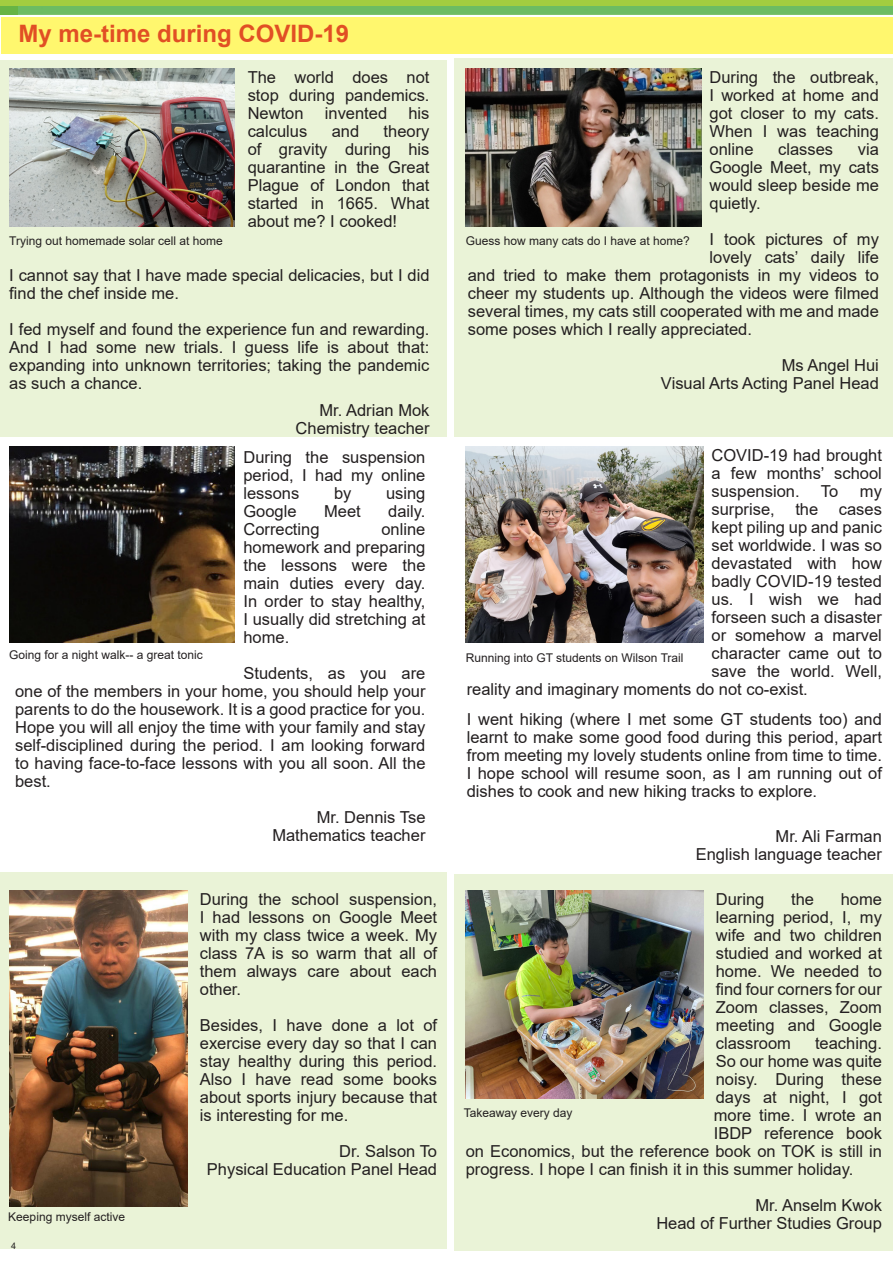
<style>
.page{position:relative;width:893px;height:1263px;background:#fff}
.page>*{position:absolute;margin:0;border:0;box-sizing:border-box;transform-origin:0 0}
.t1{font:700 24px "Arial";color:#e14f24}
.t2{font:16.5px/18px "Arial";color:#231f20;text-align:justify}
.t3{font:12px "Arial";color:#231f20}
.t4{font:9px "Arial";color:#231f20}
</style>
<div class="page">
<div style="left:0;top:872px;width:446px;height:377px;background:#eaf3d7"></div>
<div style="left:454px;top:874px;width:439px;height:377px;background:#eaf3d7"></div>
<div style="left:0;top:0;width:893px;height:15px;background:#a2cd40"></div>
<div style="left:0;top:6px;width:893px;height:9px;background:#67b445"></div>
<img style="left:19px;top:6px;width:874px;height:9px">
<div style="left:1px;top:17px;width:892px;height:36px;background:#fff76e"></div>
<div style="left:0;top:60px;width:446px;height:377px;background:#eaf3d7"></div>
<div style="left:454px;top:58px;width:439px;height:379px;background:#eaf3d7"></div>
<img style="left:9px;top:69px;width:226px;height:157px">
<img style="left:466px;top:447px;width:237px;height:196px">
<img style="left:466px;top:69px;width:235px;height:157px">
<img style="left:9px;top:447px;width:226px;height:196px">
<img style="left:9px;top:890px;width:178px;height:316px">
<img style="left:466px;top:890px;width:237px;height:208px">
<p class="t1" style="left:18px;top:17px;width:332px">My me-time during COVID-19</p>
<p class="t2" style="left:248px;top:68px;width:183px">The world does not stop during pandemics.<br>Newton</p>
<p class="t2" style="left:709px;top:68px;width:171px">During the outbreak, I worked at home and got closer to my cats.<br>When I was teaching online</p>
<p class="t2" style="left:325px;top:104px;width:64px">invented</p>
<p class="t2" style="left:408px;top:104px;width:23px">his</p>
<p class="t2" style="left:248px;top:122px;width:183px;text-indent:136px">theory of gravity during his quarantine in the Great Plague of London that started in 1665. What about me? I cooked!</p>
<p class="t2" style="left:248px;top:122px;width:61px">calculus</p>
<p class="t2" style="left:332px;top:122px;width:29px">and</p>
<p class="t2" style="left:709px;top:140px;width:171px;text-indent:148px">via Google Meet, my cats would sleep beside me quietly.</p>
<p class="t2" style="left:709px;top:230px;width:171px">I took pictures of my</p>
<p class="t2" style="left:709px;top:248px;width:171px">lovely cats’ daily life</p>
<p class="t2" style="left:468px;top:266px;width:413px">and tried to make them protagonists in my videos to</p>
<p class="t2" style="left:468px;top:284px;width:413px">cheer my students up. Although the videos were filmed</p>
<p class="t2" style="left:468px;top:302px;width:413px">several times, my cats still cooperated with me and made</p>
<p class="t2" style="left:468px;top:320px;width:286px">some poses which I really appreciated.</p>
<p class="t2" style="left:782px;top:356px;width:99px">Ms Angel Hui</p>
<p class="t2" style="left:661px;top:374px;width:219px">Visual Arts Acting Panel Head</p>
<p class="t2" style="left:778px;top:140px;width:57px">classes</p>
<p class="t3" style="left:9px;top:233px;width:215px">Trying out homemade solar cell at home</p>
<p class="t3" style="left:466px;top:233px;width:226px">Guess how many cats do I have at home?</p>
<p class="t2" style="left:9px;top:266px;width:422px">I cannot say that I have made special delicacies, but I did find the chef inside me.</p>
<p class="t2" style="left:9px;top:320px;width:422px">I fed myself and found the experience fun and rewarding.<br>And I had some new trials. I guess life is about that: expanding into unknown territories; taking the pandemic as such a chance.</p>
<p class="t2" style="left:319px;top:401px;width:112px">Mr. Adrian Mok</p>
<p class="t2" style="left:296px;top:419px;width:135px">Chemistry teacher</p>
<p class="t2" style="left:711px;top:446px;width:172px">COVID-19 had brought a few months’ school suspension.</p>
<p class="t2" style="left:243px;top:448px;width:184px">During the suspension period, I had my online lessons</p>
<p class="t2" style="left:821px;top:482px;width:19px">To</p>
<p class="t2" style="left:860px;top:482px;width:23px">my</p>
<p class="t2" style="left:711px;top:500px;width:172px">surprise, the cases</p>
<p class="t2" style="left:711px;top:518px;width:172px">kept piling up and panic</p>
<p class="t2" style="left:711px;top:536px;width:172px">set worldwide. I was so</p>
<p class="t2" style="left:711px;top:554px;width:172px">devastated with how</p>
<p class="t2" style="left:711px;top:572px;width:172px">badly COVID-19 tested</p>
<p class="t2" style="left:711px;top:590px;width:172px">us. I wish we had</p>
<p class="t2" style="left:711px;top:608px;width:172px">forseen such a disaster</p>
<p class="t2" style="left:711px;top:626px;width:172px">or somehow a marvel</p>
<p class="t2" style="left:711px;top:644px;width:172px">character came out to</p>
<p class="t2" style="left:711px;top:662px;width:172px">save the world. Well,</p>
<p class="t2" style="left:467px;top:680px;width:343px">reality and imaginary moments do not co-exist.</p>
<p class="t2" style="left:467px;top:710px;width:417px">I went hiking (where I met some GT students too) and learnt to make some good food during this period, apart from meeting my lovely students online from time to time.<br>I hope school will resume soon, as I am running out of dishes to cook and new hiking tracks to explore.</p>
<p class="t2" style="left:776px;top:827px;width:108px">Mr. Ali Farman</p>
<p class="t2" style="left:696px;top:845px;width:188px">English language teacher</p>
<p class="t2" style="left:334px;top:484px;width:19px">by</p>
<p class="t2" style="left:386px;top:484px;width:41px">using</p>
<p class="t2" style="left:243px;top:502px;width:55px">Google</p>
<p class="t2" style="left:324px;top:502px;width:38px">Meet</p>
<p class="t2" style="left:388px;top:502px;width:39px">daily.</p>
<p class="t2" style="left:243px;top:520px;width:78px">Correcting</p>
<p class="t2" style="left:243px;top:520px;width:184px;text-indent:138px">online homework and preparing the lessons were the main duties every day.<br>In order to stay healthy, I usually did stretching at home.</p>
<p class="t2" style="left:15px;top:664px;width:412px;text-indent:228px">Students, as you are one of the members in your home, you should help your parents to do the housework. It is a good practice for you.</p>
<p class="t2" style="left:15px;top:718px;width:412px">Hope you will all enjoy the time with your family and stay self-disciplined during the period. I am looking forward to having face-to-face lessons with you all soon. All the best.</p>
<p class="t2" style="left:317px;top:808px;width:110px">Mr. Dennis Tse</p>
<p class="t2" style="left:272px;top:826px;width:155px">Mathematics teacher</p>
<p class="t3" style="left:9px;top:647px;width:195px">Going for a night walk-- a great tonic</p>
<p class="t3" style="left:466px;top:649px;width:219px">Running into GT students on Wilson Trail</p>
<p class="t3" style="left:8px;top:1208px;width:118px">Keeping myself active</p>
<p class="t4" style="left:11px;top:1240px;width:7px">4</p>
<p class="t2" style="left:200px;top:890px;width:239px">During the school suspension, I had lessons on Google Meet with my class twice a week. My class 7A is so warm that all of them always care about each other.</p>
<p class="t2" style="left:200px;top:1016px;width:239px">Besides, I have done a lot of exercise every day so that I can stay healthy during this period.<br>Also I have read some books about sports injury because that is interesting for me.</p>
<p class="t2" style="left:339px;top:1142px;width:99px">Dr. Salson To</p>
<p class="t2" style="left:207px;top:1160px;width:232px">Physical Education Panel Head</p>
<p class="t2" style="left:716px;top:890px;width:168px;text-indent:125px">home learning period, I, my wife and two children studied and worked at home. We needed to find four corners for our Zoom classes, Zoom meeting and Google classroom</p>
<p class="t2" style="left:716px;top:890px;width:50px">During</p>
<p class="t2" style="left:791px;top:890px;width:24px">the</p>
<p class="t2" style="left:815px;top:1034px;width:68px">teaching.</p>
<p class="t2" style="left:716px;top:1052px;width:168px">So our home was quite</p>
<p class="t2" style="left:716px;top:1070px;width:168px">noisy. During these</p>
<p class="t2" style="left:716px;top:1088px;width:168px">days at night, I got</p>
<p class="t2" style="left:714px;top:1106px;width:170px">more time. I wrote an</p>
<p class="t2" style="left:714px;top:1124px;width:170px">IBDP reference book</p>
<p class="t2" style="left:466px;top:1142px;width:418px">on Economics, but the reference book on TOK is still in</p>
<p class="t2" style="left:466px;top:1160px;width:389px">progress. I hope I can finish it in this summer holiday.</p>
<p class="t2" style="left:755px;top:1196px;width:128px">Mr. Anselm Kwok</p>
<p class="t2" style="left:656px;top:1214px;width:227px">Head of Further Studies Group</p>
<p class="t3" style="left:464px;top:1104px;width:110px">Takeaway every day</p>
</div>
